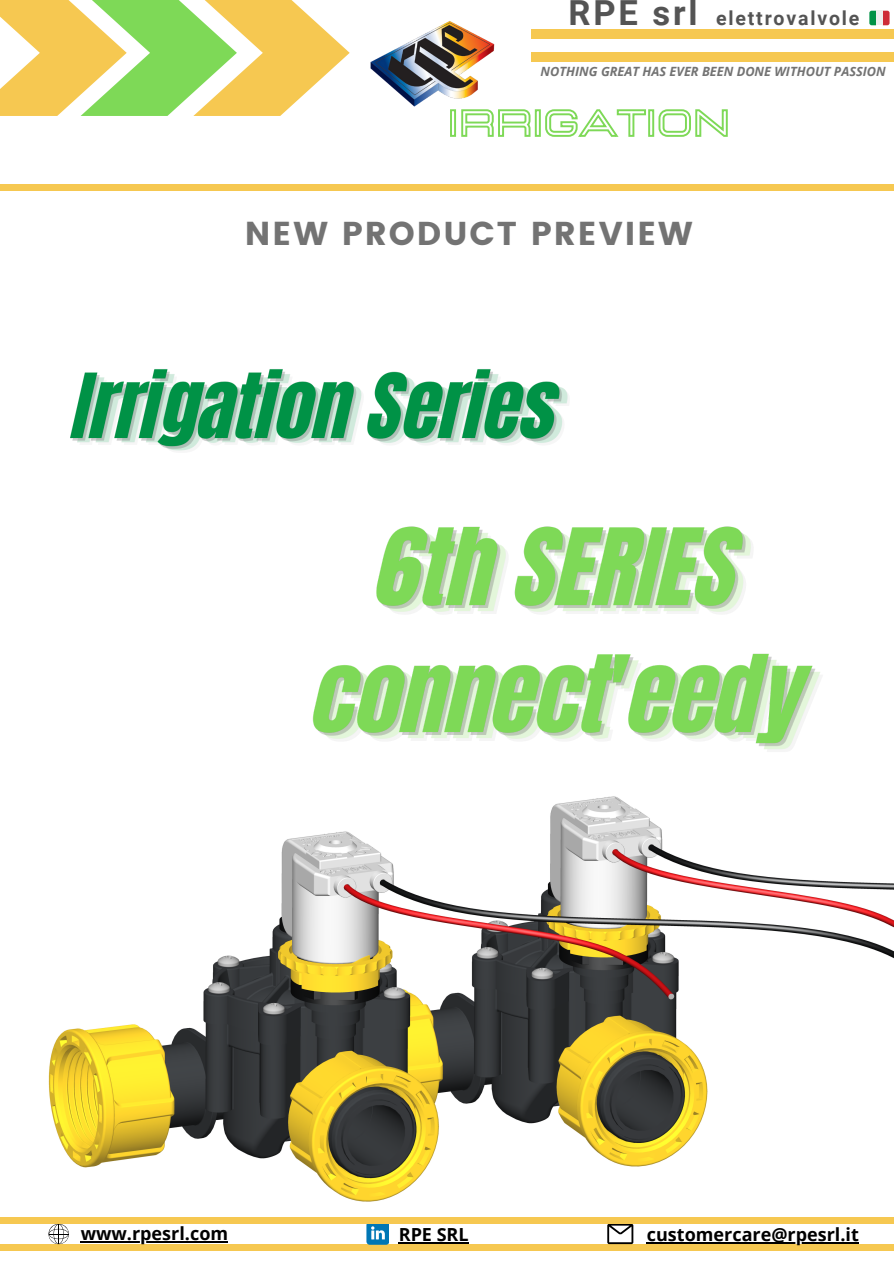
<style>
.page{position:relative;width:894px;height:1264px;background:#fff}
.page>*{position:absolute;margin:0;border:0;box-sizing:border-box;transform-origin:0 0}
.t1{font:700 34.5px "Roboto";letter-spacing:.085em;color:#545454}
.t2{font:33px "Poppins";letter-spacing:.06em;color:#737373}
.t3{font:700 19.5px "Roboto";letter-spacing:.09em;color:#545454}
.t4{font:700 18px "Open Sans";color:#000}
.t5{font:italic 700 12.75px "Open Sans";color:#737373}
</style>
<div class="page">
<svg style="left:882px;top:11px;width:7px;height:14px"></svg>
<svg style="left:869px;top:11px;width:6px;height:14px"></svg>
<div style="left:875px;top:11px;width:7px;height:14px;background:#eee"></div>
<div style="left:530px;top:30px;width:363px;height:9px;background:#f6c851"></div>
<div style="left:530px;top:52px;width:363px;height:9px;background:#f6c851"></div>
<img style="left:370px;top:21px;width:125px;height:86px">
<div style="left:0;top:1243px;width:893px;height:7px;background:#f6c851"></div>
<hr style="left:81px;top:1241px;width:147px;height:1px;background:#000">
<svg style="left:49px;top:1223px;width:20px;height:21px"></svg>
<svg style="left:366px;top:1223px;width:23px;height:21px"></svg>
<svg style="left:607px;top:1223px;width:26px;height:20px"></svg>
<div style="left:0;top:1216px;width:893px;height:7px;background:#f6c851"></div>
<div style="left:0;top:184px;width:893px;height:7px;background:#f6c851"></div>
<svg style="left:0;top:0;width:349px;height:116px"></svg>
<img style="left:48px;top:796px;width:845px;height:406px">
<img style="left:312px;top:526px;width:502px;height:224px">
<img style="left:70px;top:369px;width:498px;height:82px">
<hr style="left:398px;top:1242px;width:70px;height:1px;background:#000">
<hr style="left:646px;top:1242px;width:212px;height:1px;background:#000">
<svg style="left:450px;top:109px;width:278px;height:28px"></svg>
<p class="t1" style="left:568px;top:-7px;width:131px">RPE srl</p>
<p class="t3" style="left:716px;top:7px;width:145px">elettrovalvole</p>
<p class="t5" style="left:540px;top:62px;width:347px">NOTHING GREAT HAS EVER BEEN DONE WITHOUT PASSION</p>
<p class="t2" style="left:245px;top:214px;width:449px">NEW PRODUCT PREVIEW</p>
<p class="t4" style="left:81px;top:1220px;width:149px">www.rpesrl.com</p>
<p class="t4" style="left:398px;top:1221px;width:71px">RPE SRL</p>
<p class="t4" style="left:646px;top:1221px;width:213px">customercare@rpesrl.it</p>
</div>
